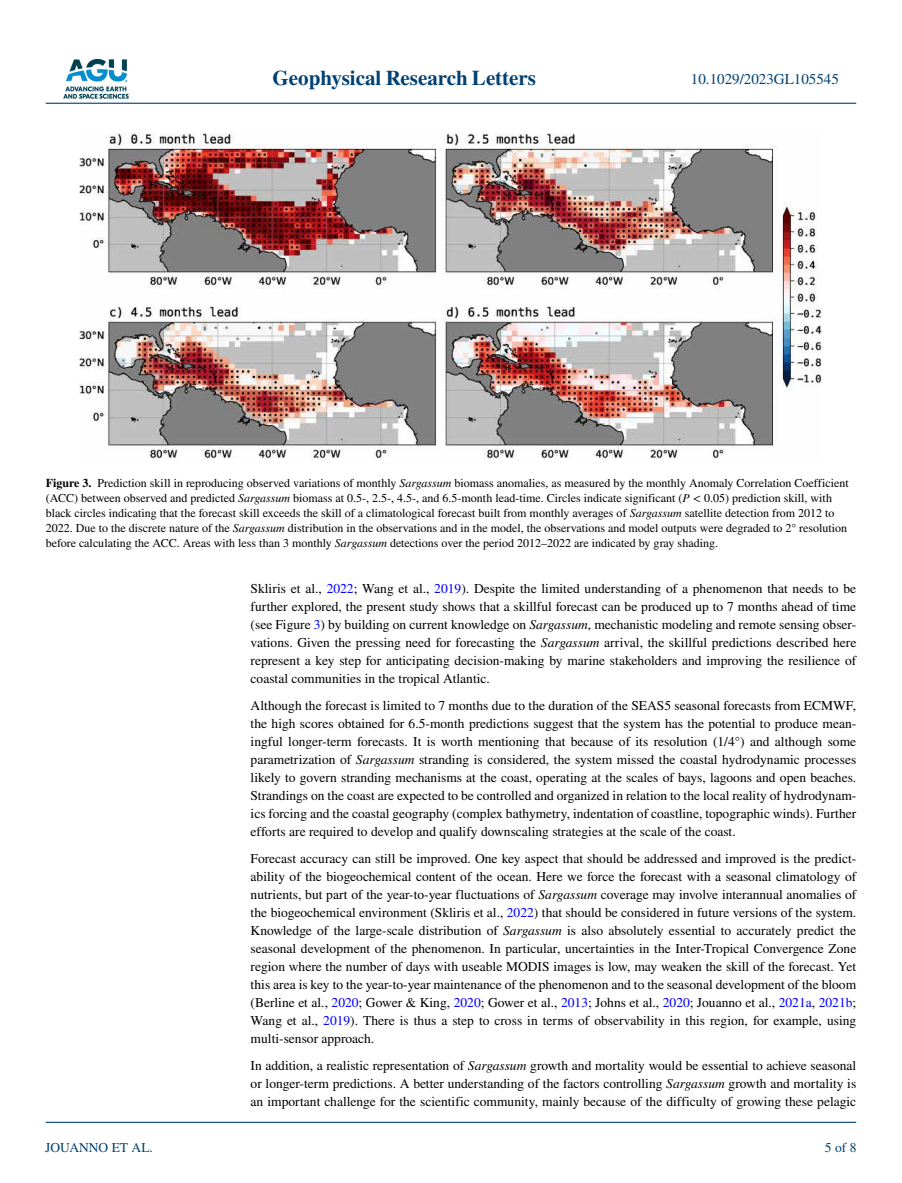
<style>
.page{position:relative;width:902px;height:1183px;background:#fff}
.page>*{position:absolute;margin:0;border:0;box-sizing:border-box;transform-origin:0 0}
.t1{font:700 21px "STIX";color:#004174}
.t2{font:15px "STIX";color:#004174}
.t3{font:13.5px/18px "STIX";color:#000;text-align:justify}
.t4{font:13.5px "STIX";color:#004174}
.t5{font:12px/15px "STIX";color:#000}
.s1{font-weight:700}
.s2{font-style:italic}
.s3{color:#00f}
</style>
<div class="page">
<img style="left:63px;top:60px;width:65px;height:39px">
<hr style="left:46px;top:103px;width:810px;height:1px;background:#004174">
<hr style="left:46px;top:1121px;width:810px;height:1px;background:#004174">
<img style="left:79px;top:134px;width:742px;height:324px">
<h1 class="t1" style="left:272px;top:66px;width:265px">Geophysical Research Letters</h1>
<p class="t2" style="left:691px;top:69px;width:149px">10.1029/2023GL105545</p>
<p class="t5" style="left:46px;top:476px;width:804px"><span class="s1">Figure 3.</span> Prediction skill in reproducing observed variations of monthly <span class="s2">Sargassum</span> biomass anomalies, as measured by the monthly Anomaly Correlation Coefficient (ACC) between observed and predicted <span class="s2">Sargassum</span> biomass at 0.5-, 2.5-, 4.5-, and 6.5-month lead-time. Circles indicate significant (<span class="s2">P</span> &lt; 0.05) prediction skill, with black circles indicating that the forecast skill exceeds the skill of a climatological forecast built from monthly averages of <span class="s2">Sargassum</span> satellite detection from 2012 to 2022. Due to the discrete nature of the <span class="s2">Sargassum</span> distribution in the observations and in the model, the observations and model outputs were degraded to 2° resolution before calculating the ACC. Areas with less than 3 monthly <span class="s2">Sargassum</span> detections over the period 2012–2022 are indicated by gray shading.</p>
<p class="t4" style="left:45px;top:1138px;width:109px">JOUANNO ET AL.</p>
<p class="t3" style="left:250px;top:580px;width:607px">Skliris et al., <span class="s3">2022</span>; Wang et al., <span class="s3">2019</span>). Despite the limited understanding of a phenomenon that needs to be further explored, the present study shows that a skillful forecast can be produced up to 7 months ahead of time (see Figure <span class="s3">3</span>) by building on current knowledge on <span class="s2">Sargassum</span>, mechanistic modeling and remote sensing obser&shy;vations. Given the pressing need for forecasting the <span class="s2">Sargassum</span> arrival, the skillful predictions described here represent a key step for anticipating decision-making by marine stakeholders and improving the resilience of coastal communities in the tropical Atlantic.</p>
<p class="t3" style="left:250px;top:697px;width:607px">Although the forecast is limited to 7 months due to the duration of the SEAS5 seasonal forecasts from ECMWF, the high scores obtained for 6.5-month predictions suggest that the system has the potential to produce mean&shy;ingful longer-term forecasts. It is worth mentioning that because of its resolution (1/4°) and although some parametrization of <span class="s2">Sargassum</span> stranding is considered, the system missed the coastal hydrodynamic processes likely to govern stranding mechanisms at the coast, operating at the scales of bays, lagoons and open beaches.<br>Strandings on the coast are expected to be controlled and organized in relation to the local reality of hydrodynam&shy;ics forcing and the coastal geography (complex bathymetry, indentation of coastline, topographic winds). Further efforts are required to develop and qualify downscaling strategies at the scale of the coast.</p>
<p class="t3" style="left:250px;top:850px;width:607px">Forecast accuracy can still be improved. One key aspect that should be addressed and improved is the predict&shy;ability of the biogeochemical content of the ocean. Here we force the forecast with a seasonal climatology of nutrients, but part of the year-to-year fluctuations of <span class="s2">Sargassum</span> coverage may involve interannual anomalies of the biogeochemical environment (Skliris et al., <span class="s3">2022</span>) that should be considered in future versions of the system.<br>Knowledge of the large-scale distribution of <span class="s2">Sargassum</span> is also absolutely essential to accurately predict the seasonal development of the phenomenon. In particular, uncertainties in the Inter-Tropical Convergence Zone region where the number of days with useable MODIS images is low, may weaken the skill of the forecast. Yet this area is key to the year-to-year maintenance of the phenomenon and to the seasonal development of the bloom (Berline et al., <span class="s3">2020</span>; Gower &amp; King, <span class="s3">2020</span>; Gower et al., <span class="s3">2013</span>; Johns et al., <span class="s3">2020</span>; Jouanno et al., <span class="s3">2021a</span>, <span class="s3">2021b</span>; Wang et al., <span class="s3">2019</span>). There is thus a step to cross in terms of observability in this region, for example, using multi-sensor approach.</p>
<p class="t3" style="left:250px;top:1057px;width:607px">In addition, a realistic representation of <span class="s2">Sargassum</span> growth and mortality would be essential to achieve seasonal or longer-term predictions. A better understanding of the factors controlling <span class="s2">Sargassum</span> growth and mortality is an important challenge for the scientific community, mainly because of the difficulty of growing these pelagic</p>
<p class="t4" style="left:824px;top:1138px;width:33px">5 of 8</p>
</div>
